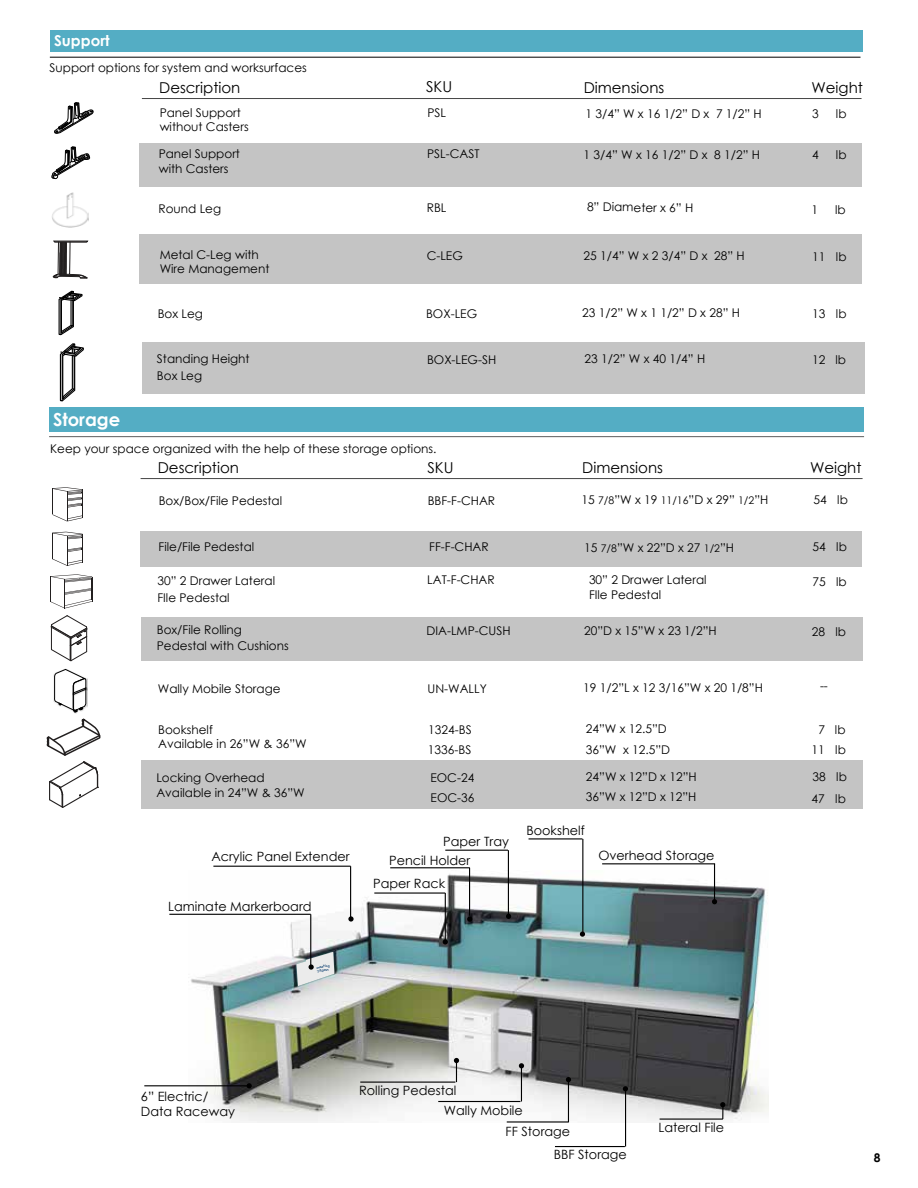
<style>
.page{position:relative;width:918px;height:1188px;background:#fff}
.page>*{position:absolute;margin:0;border:0;box-sizing:border-box;transform-origin:0 0}
.t1{font:700 18px "Century Gothic";color:#fff}
.t2{font:15px "Century Gothic";color:#000}
.t3{font:700 15px "Century Gothic";color:#fff}
.t4{font:12.75px/15.3px "Century Gothic";color:#000}
.t5{font:12px/14.4px "Century Gothic";color:#000}
.t6{font:700 12px "Century Gothic";color:#000}
.t7{font:700 4.05px/4.1px "Felt Tip Roman";color:#00366a}
.s1{font-size:10.5px}
</style>
<div class="page">
<div style="left:141px;top:760px;width:722px;height:49px;background:#c4c4c4"></div>
<div style="left:141px;top:617px;width:722px;height:44px;background:#c4c4c4"></div>
<div style="left:141px;top:531px;width:721px;height:36px;background:#c4c4c4"></div>
<svg style="left:52px;top:487px;width:31px;height:34px"></svg>
<svg style="left:52px;top:532px;width:31px;height:34px"></svg>
<svg style="left:50px;top:574px;width:43px;height:35px"></svg>
<svg style="left:50px;top:615px;width:38px;height:47px"></svg>
<hr style="left:49px;top:436px;width:815px;height:1px;background:#5e5e5e">
<div style="left:50px;top:407px;width:814px;height:25px;background:#54adc4"></div>
<hr style="left:141px;top:478px;width:722px;height:1px;background:#454545">
<div style="left:140px;top:235px;width:722px;height:49px;background:#c4c4c4"></div>
<div style="left:140px;top:143px;width:722px;height:44px;background:#c4c4c4"></div>
<svg style="left:51px;top:102px;width:43px;height:112px"></svg>
<img style="left:52px;top:192px;width:36px;height:35px">
<hr style="left:50px;top:57px;width:811px;height:1px;background:#000">
<hr style="left:142px;top:98px;width:720px;height:1px;background:#454545">
<div style="left:50px;top:30px;width:813px;height:22px;background:#54adc4"></div>
<div style="left:142px;top:342px;width:722px;height:52px;background:#c4c4c4"></div>
<svg style="left:53px;top:240px;width:35px;height:162px"></svg>
<img style="left:189px;top:870px;width:579px;height:253px">
<hr style="left:582px;top:839px;width:1px;height:93px;background:#000">
<hr style="left:529px;top:838px;width:53px;height:1px;background:#000">
<hr style="left:625px;top:1089px;width:1px;height:58px;background:#000">
<hr style="left:555px;top:1146px;width:70px;height:1px;background:#000">
<hr style="left:568px;top:1081px;width:1px;height:41px;background:#000">
<hr style="left:507px;top:1121px;width:61px;height:2px;background:#000">
<hr style="left:714px;top:864px;width:1px;height:38px;background:#000">
<hr style="left:602px;top:863px;width:113px;height:1px;background:#000">
<hr style="left:144px;top:1085px;width:103px;height:1px;background:#000">
<svg style="left:566px;top:1077px;width:5px;height:5px"></svg>
<svg style="left:623px;top:1086px;width:5px;height:5px"></svg>
<svg style="left:580px;top:931px;width:5px;height:6px"></svg>
<svg style="left:247px;top:1083px;width:5px;height:5px"></svg>
<svg style="left:712px;top:899px;width:5px;height:5px"></svg>
<hr style="left:508px;top:850px;width:1px;height:64px;background:#000">
<svg style="left:506px;top:914px;width:5px;height:5px"></svg>
<hr style="left:445px;top:850px;width:63px;height:1px;background:#000">
<hr style="left:469px;top:868px;width:1px;height:48px;background:#000">
<svg style="left:467px;top:917px;width:5px;height:5px"></svg>
<hr style="left:390px;top:867px;width:80px;height:1px;background:#000">
<hr style="left:445px;top:893px;width:1px;height:49px;background:#000">
<svg style="left:443px;top:939px;width:5px;height:6px"></svg>
<hr style="left:374px;top:892px;width:71px;height:2px;background:#000">
<hr style="left:660px;top:1119px;width:63px;height:1px;background:#000">
<svg style="left:720px;top:1102px;width:5px;height:17px"></svg>
<hr style="left:360px;top:1082px;width:95px;height:1px;background:#000">
<svg style="left:454px;top:1058px;width:5px;height:24px"></svg>
<hr style="left:350px;top:866px;width:1px;height:53px;background:#000">
<svg style="left:348px;top:916px;width:6px;height:6px"></svg>
<hr style="left:213px;top:866px;width:138px;height:1px;background:#000">
<hr style="left:310px;top:914px;width:1px;height:53px;background:#000">
<svg style="left:296px;top:952px;width:38px;height:34px"></svg>
<hr style="left:169px;top:914px;width:142px;height:1px;background:#000">
<hr style="left:521px;top:1067px;width:1px;height:35px;background:#000">
<hr style="left:438px;top:1101px;width:82px;height:1px;background:#000">
<svg style="left:519px;top:1063px;width:5px;height:5px"></svg>
<svg style="left:46px;top:669px;width:55px;height:139px"></svg>
<p class="t3" style="left:54px;top:29px;width:57px">Support</p>
<p class="t5" style="left:50px;top:61px;width:259px">Support options for system and worksurfaces</p>
<p class="t2" style="left:159px;top:77px;width:83px">Description</p>
<p class="t2" style="left:426px;top:76px;width:28px">SKU</p>
<p class="t2" style="left:584px;top:77px;width:82px">Dimensions</p>
<p class="t2" style="left:811px;top:77px;width:53px">Weight</p>
<p class="t5" style="left:160px;top:105px;width:91px">Panel Support without Casters</p>
<p class="t5" style="left:159px;top:147px;width:83px">Panel Support with Casters</p>
<p class="t5" style="left:428px;top:105px;width:20px">PSL</p>
<p class="t5" style="left:427px;top:146px;width:54px">PSL-CAST</p>
<p class="t5" style="left:585px;top:106px;width:178px">1 3/4” W x 16 1/2” D x 7 1/2” H</p>
<p class="t5" style="left:584px;top:147px;width:178px">1 3/4” W x 16 1/2” D x 8 1/2” H</p>
<p class="t5" style="left:812px;top:106px;width:8px">3</p>
<p class="t5" style="left:836px;top:106px;width:12px">lb</p>
<p class="t5" style="left:812px;top:147px;width:8px">4</p>
<p class="t5" style="left:836px;top:147px;width:12px">lb</p>
<p class="t5" style="left:158px;top:202px;width:64px">Round Leg</p>
<p class="t5" style="left:160px;top:247px;width:111px">Metal C-Leg with<br>Wire Management</p>
<p class="t5" style="left:427px;top:201px;width:21px">RBL</p>
<p class="t5" style="left:427px;top:248px;width:38px">C-LEG</p>
<p class="t5" style="left:587px;top:199px;width:108px;rotate:1deg">8” Diameter x 6” H</p>
<p class="t5" style="left:584px;top:248px;width:163px">25 1/4” W x 2 3/4” D x 28” H</p>
<p class="t5" style="left:811px;top:203px;width:8px">1</p>
<p class="t5" style="left:835px;top:203px;width:12px">lb</p>
<p class="t5" style="left:812px;top:249px;width:36px">11 lb</p>
<p class="t5" style="left:158px;top:307px;width:47px">Box Leg</p>
<p class="t5" style="left:426px;top:307px;width:53px">BOX-LEG</p>
<p class="t5" style="left:582px;top:306px;width:159px">23 1/2” W x 1 1/2” D x 28” H</p>
<p class="t5" style="left:812px;top:307px;width:36px">13 lb</p>
<h1 class="t1" style="left:53px;top:406px;width:69px">Storage</h1>
<p class="t5" style="left:157px;top:350px;width:94px;line-height:16.5px">Standing Height<br>Box Leg</p>
<p class="t5" style="left:427px;top:352px;width:71px">BOX-LEG-SH</p>
<p class="t5" style="left:585px;top:352px;width:122px">23 1/2” W x 40 1/4” H</p>
<p class="t5" style="left:812px;top:352px;width:35px">12 lb</p>
<p class="t5" style="left:50px;top:442px;width:388px">Keep your space organized with the help of these storage options.</p>
<p class="t2" style="left:158px;top:457px;width:83px">Description</p>
<p class="t2" style="left:427px;top:457px;width:28px">SKU</p>
<p class="t2" style="left:582px;top:457px;width:82px">Dimensions</p>
<p class="t2" style="left:810px;top:457px;width:53px">Weight</p>
<p class="t5" style="left:159px;top:494px;width:125px">Box/Box/File Pedestal</p>
<p class="t5" style="left:159px;top:539px;width:97px">File/File Pedestal</p>
<p class="t5" style="left:157px;top:573px;width:119px;line-height:16.5px">30” 2 Drawer Lateral<br>FIle Pedestal</p>
<p class="t5" style="left:157px;top:621px;width:133px;line-height:16.5px">Box/File Rolling<br>Pedestal with Cushions</p>
<p class="t5" style="left:582px;top:493px;width:188px">15 <span class="s1">7/8</span>”W x 19 <span class="s1">11/16</span>”D x 29” <span class="s1">1/2</span>”H</p>
<p class="t5" style="left:584px;top:540px;width:151px">15 <span class="s1">7/8</span>”W x 22”D x 27 <span class="s1">1/2</span>”H</p>
<p class="t5" style="left:814px;top:493px;width:36px">54 lb</p>
<p class="t5" style="left:813px;top:539px;width:36px">54 lb</p>
<p class="t5" style="left:428px;top:493px;width:69px">BBF-F-CHAR</p>
<p class="t5" style="left:429px;top:540px;width:61px">FF-F-CHAR</p>
<p class="t5" style="left:427px;top:573px;width:69px">LAT-F-CHAR</p>
<p class="t5" style="left:589px;top:573px;width:119px">30” 2 Drawer Lateral<br>FIle Pedestal</p>
<p class="t5" style="left:813px;top:574px;width:36px">75 lb</p>
<p class="t5" style="left:427px;top:623px;width:85px">DIA-LMP-CUSH</p>
<p class="t5" style="left:584px;top:623px;width:134px">20”D x 15”W x 23 1/2”H</p>
<p class="t5" style="left:812px;top:625px;width:36px">28 lb</p>
<p class="t5" style="left:158px;top:681px;width:124px">Wally Mobile Storage</p>
<p class="t5" style="left:427px;top:681px;width:61px">UN-WALLY</p>
<p class="t5" style="left:583px;top:681px;width:181px">19 1/2”L x 12 3/16”W x 20 1/8”H</p>
<p class="t5" style="left:820px;top:678px;width:9px">--</p>
<p class="t5" style="left:158px;top:722px;width:150px">Bookshelf<br>Available in 26”W &amp; 36”W</p>
<p class="t5" style="left:156px;top:770px;width:150px">Locking Overhead<br>Available in 24”W &amp; 36”W</p>
<p class="t4" style="left:211px;top:848px;width:140px">Acrylic Panel Extender</p>
<p class="t4" style="left:168px;top:898px;width:145px">Laminate Markerboard</p>
<p class="t7" style="left:316px;top:965px;width:15px;rotate:-10deg">meeting<br>7:30am</p>
<p class="t5" style="left:428px;top:720px;width:45px;line-height:19.6px">1324-BS<br>1336-BS</p>
<p class="t5" style="left:430px;top:767px;width:46px;line-height:20px">EOC-24<br>EOC-36</p>
<p class="t4" style="left:443px;top:834px;width:67px">Paper Tray</p>
<p class="t4" style="left:373px;top:848px;width:99px;line-height:23.1px;text-indent:16px">Pencil Holder<br>Paper Rack</p>
<p class="t5" style="left:586px;top:718px;width:86px;line-height:20.5px">24”W x 12.5”D<br>36”W x 12.5”D</p>
<p class="t5" style="left:586px;top:767px;width:112px;line-height:20px">24”W x 12”D x 12”H<br>36”W x 12”D x 12”H</p>
<p class="t4" style="left:527px;top:823px;width:60px">Bookshelf</p>
<p class="t4" style="left:598px;top:847px;width:118px">Overhead Storage</p>
<p class="t5" style="left:812px;top:719px;width:36px;line-height:20px;text-align:center">7 lb<br>11 lb</p>
<p class="t5" style="left:812px;top:765px;width:37px;line-height:22px">38 lb<br>47 lb</p>
<p class="t4" style="left:141px;top:1088px;width:96px">6” Electric/<br>Data Raceway</p>
<p class="t4" style="left:359px;top:1083px;width:99px">Rolling Pedestal</p>
<p class="t4" style="left:444px;top:1102px;width:80px">Wally Mobile</p>
<p class="t4" style="left:506px;top:1123px;width:66px">FF Storage</p>
<p class="t4" style="left:554px;top:1147px;width:75px">BBF Storage</p>
<p class="t4" style="left:658px;top:1120px;width:67px">Lateral File</p>
<p class="t6" style="left:874px;top:1149px;width:8px">8</p>
</div>
